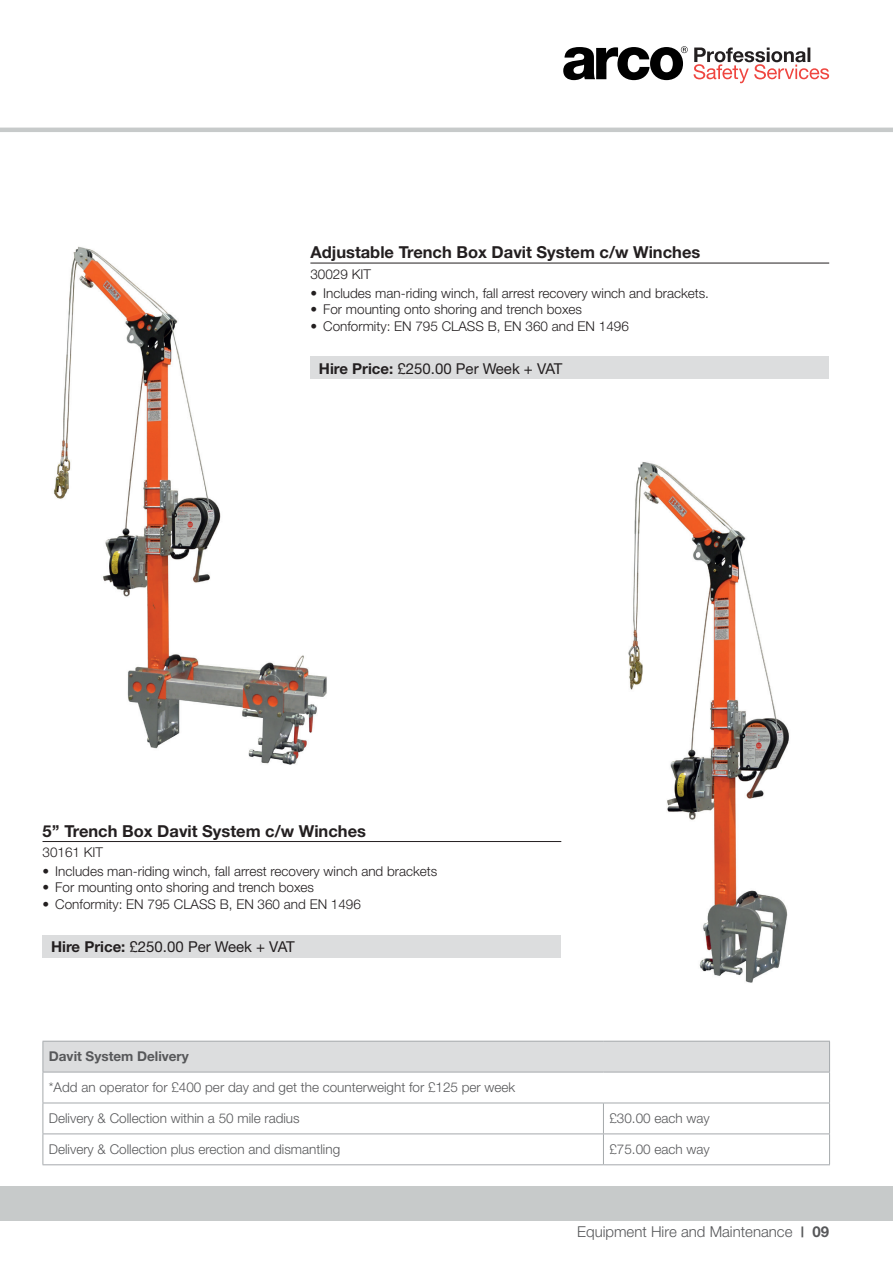
<style>
.page{position:relative;width:893px;height:1263px;background:#fff}
.page>*{position:absolute;margin:0;border:0;box-sizing:border-box;transform-origin:0 0}
.t1{font:700 16.5px "Helvetica Neue LT Std";color:#231f20}
.t2{font:15px "Helvetica Neue LT Std";color:#231f20}
.t3{font:300 15px "Helvetica Neue LT Std";color:#57585a}
.t4{font:300 13.5px "Helvetica Neue LT Std";color:#231f20}
.t5{font:300 13.5px "Helvetica Neue LT Std";color:#57585a}
.t6{font:700 13.5px "Helvetica Neue LT Std";color:#57585a}
.s1{font-weight:700}
.s2{font-weight:700;font-size:10.8px}
</style>
<div class="page">
<hr style="left:0;top:128px;width:893px;height:4px;background:#c7caca">
<div style="left:0;top:1186px;width:893px;height:34px;background:#c7caca"></div>
<svg style="left:563px;top:46px;width:125px;height:34px"></svg>
<svg style="left:694px;top:48px;width:135px;height:35px"></svg>
<img style="left:54px;top:246px;width:276px;height:519px">
<hr style="left:310px;top:263px;width:519px;height:1px;background:#231f20">
<div style="left:310px;top:356px;width:519px;height:23px;background:#dcddde"></div>
<hr style="left:43px;top:841px;width:518px;height:1px;background:#231f20">
<div style="left:43px;top:935px;width:518px;height:22px;background:#dcddde"></div>
<img style="left:628px;top:462px;width:161px;height:521px">
<div style="left:43px;top:1041px;width:787px;height:31px;background:#dcddde"></div>
<hr style="left:43px;top:1041px;width:560px;height:1px;background:#a5a9ac">
<hr style="left:43px;top:1041px;width:1px;height:31px;background:#a5a9ac">
<hr style="left:603px;top:1041px;width:227px;height:1px;background:#a5a9ac">
<hr style="left:829px;top:1041px;width:1px;height:31px;background:#a5a9ac">
<hr style="left:43px;top:1072px;width:560px;height:1px;background:#a5a9ac">
<hr style="left:43px;top:1072px;width:1px;height:30px;background:#a5a9ac">
<hr style="left:603px;top:1072px;width:227px;height:1px;background:#a5a9ac">
<hr style="left:829px;top:1072px;width:1px;height:30px;background:#a5a9ac">
<hr style="left:43px;top:1102px;width:560px;height:1px;background:#a5a9ac">
<hr style="left:43px;top:1103px;width:1px;height:30px;background:#a5a9ac">
<hr style="left:603px;top:1102px;width:227px;height:1px;background:#a5a9ac">
<hr style="left:603px;top:1103px;width:1px;height:30px;background:#a5a9ac">
<hr style="left:829px;top:1103px;width:1px;height:30px;background:#a5a9ac">
<hr style="left:43px;top:1133px;width:560px;height:1px;background:#a5a9ac">
<hr style="left:43px;top:1134px;width:1px;height:30px;background:#a5a9ac">
<hr style="left:603px;top:1133px;width:227px;height:1px;background:#a5a9ac">
<hr style="left:603px;top:1134px;width:1px;height:30px;background:#a5a9ac">
<hr style="left:829px;top:1134px;width:1px;height:30px;background:#a5a9ac">
<hr style="left:43px;top:1164px;width:560px;height:1px;background:#a5a9ac">
<hr style="left:603px;top:1164px;width:227px;height:1px;background:#a5a9ac">
<p class="t1" style="left:310px;top:242px;width:391px">Adjustable Trench Box Davit System c/w Winches</p>
<p class="t4" style="left:310px;top:266px;width:62px">30029 KIT</p>
<p class="t4" style="left:310px;top:284px;width:400px">• Includes man-riding winch, fall arrest recovery winch and brackets.</p>
<p class="t4" style="left:310px;top:301px;width:273px">• For mounting onto shoring and trench boxes</p>
<p class="t4" style="left:310px;top:317px;width:320px">• Conformity: EN 795 CLASS B, EN 360 and EN 1496</p>
<p class="t2" style="left:319px;top:359px;width:245px"><span class="s1">Hire Price:</span> £250.00 Per Week + VAT</p>
<p class="t1" style="left:43px;top:821px;width:325px">5’’ Trench Box Davit System c/w Winches</p>
<p class="t4" style="left:43px;top:844px;width:62px">30161 KIT</p>
<p class="t4" style="left:43px;top:863px;width:396px">• Includes man-riding winch, fall arrest recovery winch and brackets</p>
<p class="t4" style="left:43px;top:879px;width:273px">• For mounting onto shoring and trench boxes</p>
<p class="t4" style="left:43px;top:896px;width:320px">• Conformity: EN 795 CLASS B, EN 360 and EN 1496</p>
<p class="t2" style="left:51px;top:937px;width:245px"><span class="s1">Hire Price:</span> £250.00 Per Week + VAT</p>
<p class="t6" style="left:49px;top:1048px;width:142px">Davit System Delivery</p>
<p class="t5" style="left:49px;top:1079px;width:468px">*Add an operator for £400 per day and get the counterweight for £125 per week</p>
<p class="t5" style="left:49px;top:1110px;width:252px">Delivery &amp; Collection within a 50 mile radius</p>
<p class="t5" style="left:609px;top:1110px;width:102px">£30.00 each way</p>
<p class="t5" style="left:49px;top:1141px;width:293px">Delivery &amp; Collection plus erection and dismantling</p>
<p class="t5" style="left:609px;top:1141px;width:102px">£75.00 each way</p>
<p class="t3" style="left:577px;top:1223px;width:254px">Equipment Hire and Maintenance <span class="s2">|</span> <span class="s1">09</span></p>
</div>
